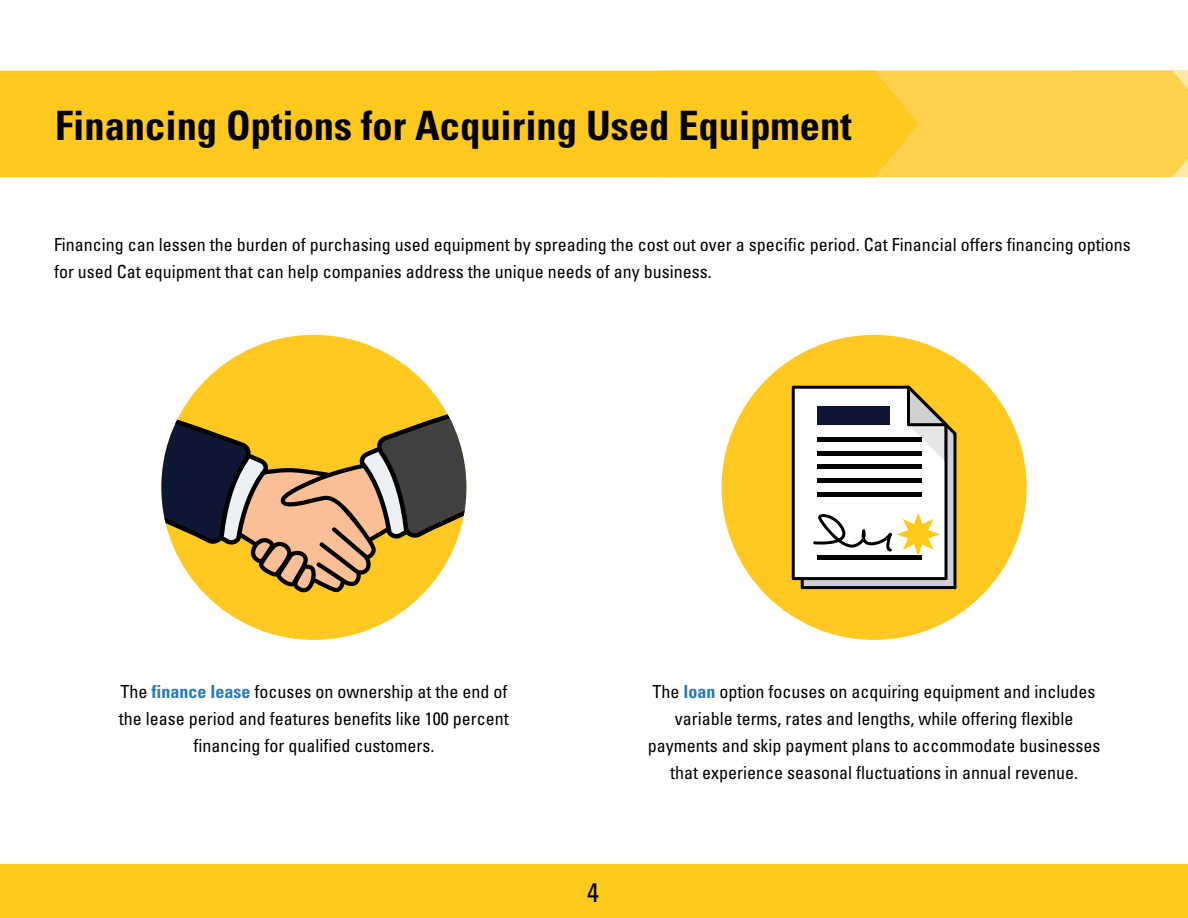
<style>
.page{position:relative;width:1188px;height:918px;background:#fff}
.page>*{position:absolute;margin:0;border:0;box-sizing:border-box;transform-origin:0 0}
.t1{font:700 condensed 40.5px "Univers";color:#000}
.t2{font:condensed 27px "Univers";color:#000}
.t3{font:condensed 18px/27px "Univers";color:#000;text-align:center}
.s1{font-weight:700;color:#277ab8}
.s2{font-family:"Arial";font-weight:700;font-stretch:normal;font-size:21px;color:#fff}
</style>
<div class="page">
<div style="left:0;top:864px;width:1188px;height:54px;background:#ffca1e"></div>
<div style="left:919px;top:71px;width:269px;height:106px;background:#ffd14c"></div>
<div style="left:0;top:71px;width:919px;height:106px;background:#ffc920"></div>
<div style="left:722px;top:335px;width:305px;height:305px;background:#ffc921;border-radius:50%"></div>
<svg style="left:792px;top:386px;width:165px;height:203px;background:#bdbab1"></svg>
<div style="left:161px;top:335px;width:305px;height:305px;background:#ffc921;border-radius:50%"></div>
<svg style="left:161px;top:399px;width:305px;height:197px"></svg>
<h1 class="t1" style="left:55px;top:101px;width:798px">Financing Options for Acquiring Used Equipment</h1>
<p class="t3" style="left:54px;top:231px;width:1078px;text-align:left">Financing can lessen the burden of purchasing used equipment by spreading the cost out over a specific period. Cat Financial offers financing options for used Cat equipment that can help companies address the unique needs of any business.</p>
<p class="t3" style="left:119px;top:678px;width:391px">The <span class="s1">finance lease</span> focuses on ownership at the end of the lease period and features benefits like 100 percent financing for qualified customers.</p>
<p class="t3" style="left:648px;top:678px;width:454px">The <span class="s1">loan</span> option focuses on acquiring equipment and includes variable terms, rates and lengths, while offering flexible payments and skip payment plans to accommodate businesses that experience seasonal fluctuations in annual revenue.</p>
<h2 class="t2" style="left:587px;top:875px;width:14px">4<span class="s2">2</span></h2>
</div>
